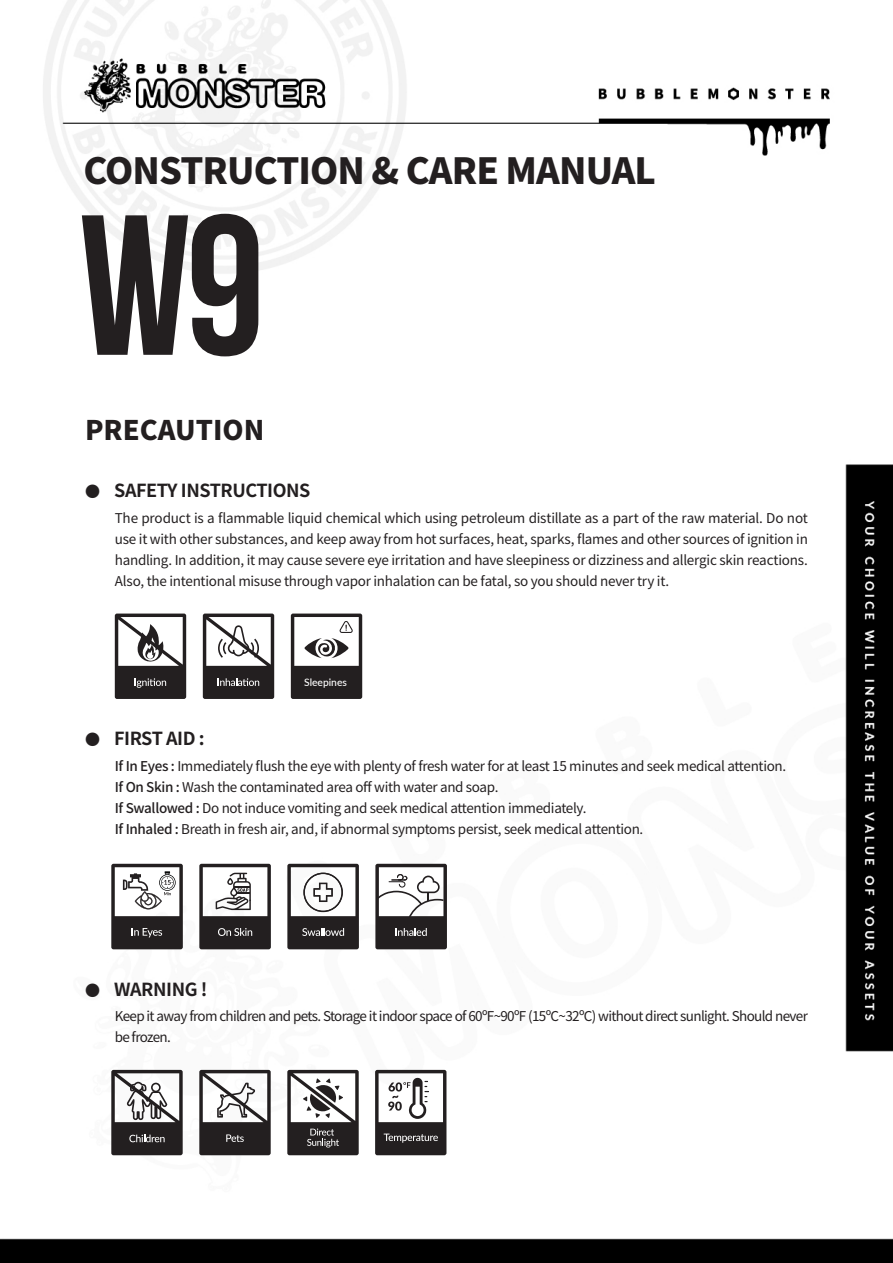
<style>
.page{position:relative;width:893px;height:1263px;background:#fff}
.page>*{position:absolute;margin:0;border:0;box-sizing:border-box;transform-origin:0 0}
.t1{font:199.2px "Bebas Neue";color:#231f20}
.t2{font:900 36px "Noto Sans CJ Kkr";letter-spacing:-.025em;color:#231f20}
.t3{font:900 27px "Noto Sans CJ Kkr";color:#231f20}
.t4{font:700 18px "Noto Sans CJ Kkr";letter-spacing:-.025em;color:#231f20}
.t5{font:13.5px/21px "Noto Sans CJ Kkr";letter-spacing:-.025em;color:#231f20;text-align:justify}
.t6{font:13.5px/21px "Noto Sans CJ Kkr";letter-spacing:-.05em;color:#231f20}
.t7{font:500 10.35px "Lato";color:#fff}
.s1{font-size:15px}
.s2{font-weight:500}
</style>
<div class="page">
<img style="left:0;top:0;width:893px;height:1263px">
<svg style="left:115px;top:613px;width:71px;height:86px"></svg>
<svg style="left:203px;top:613px;width:71px;height:86px"></svg>
<svg style="left:291px;top:613px;width:71px;height:86px"></svg>
<svg style="left:111px;top:1070px;width:72px;height:85px"></svg>
<svg style="left:199px;top:1070px;width:72px;height:85px"></svg>
<svg style="left:287px;top:1070px;width:72px;height:85px"></svg>
<svg style="left:375px;top:1070px;width:71px;height:85px"></svg>
<svg style="left:111px;top:864px;width:72px;height:85px"></svg>
<svg style="left:199px;top:864px;width:72px;height:85px"></svg>
<svg style="left:375px;top:864px;width:72px;height:85px"></svg>
<svg style="left:287px;top:864px;width:72px;height:85px"></svg>
<h2 class="t2" style="left:84px;top:151px;width:574px">CONSTRUCTION &amp; CARE MANUAL</h2>
<h1 class="t1" style="left:79px;top:177px;width:188px">W9</h1>
<h3 class="t3" style="left:85px;top:415px;width:181px">PRECAUTION</h3>
<h3 class="t4" style="left:85px;top:480px;width:227px"><span class="s1">●</span> SAFETY INSTRUCTIONS</h3>
<p class="t5" style="left:115px;top:508px;width:695px">The product is a flammable liquid chemical which using petroleum distillate as a part of the raw material. Do not use it with other substances, and keep away from hot surfaces, heat, sparks, flames and other sources of ignition in handling. In addition, it may cause severe eye irritation and have sleepiness or dizziness and allergic skin reactions.<br>Also, the intentional misuse through vapor inhalation can be fatal, so you should never try it.</p>
<h3 class="t4" style="left:85px;top:728px;width:121px"><span class="s1">●</span> FIRST AID :</h3>
<p class="t7" style="left:304px;top:675px;width:44px">Sleepines</p>
<p class="t5" style="left:115px;top:756px;width:673px;text-align:left"><span class="s2">If In Eyes :</span> Immediately flush the eye with plenty of fresh water for at least 15 minutes and seek medical attention.<br><span class="s2">If On Skin :</span> Wash the contaminated area off with water and soap.<br><span class="s2">If Swallowed :</span> Do not induce vomiting and seek medical attention immediately.<br><span class="s2">If Inhaled :</span> Breath in fresh air, and, if abnormal symptoms persist, seek medical attention.</p>
<h3 class="t4" style="left:85px;top:979px;width:124px"><span class="s1">●</span> WARNING !</h3>
<p class="t6" style="left:115px;top:1006px;width:695px">Keep it away from children and pets. Storage it indoor space of 60ºF~90ºF (15ºC~32ºC) without direct sunlight. Should never be frozen.</p>
</div>
